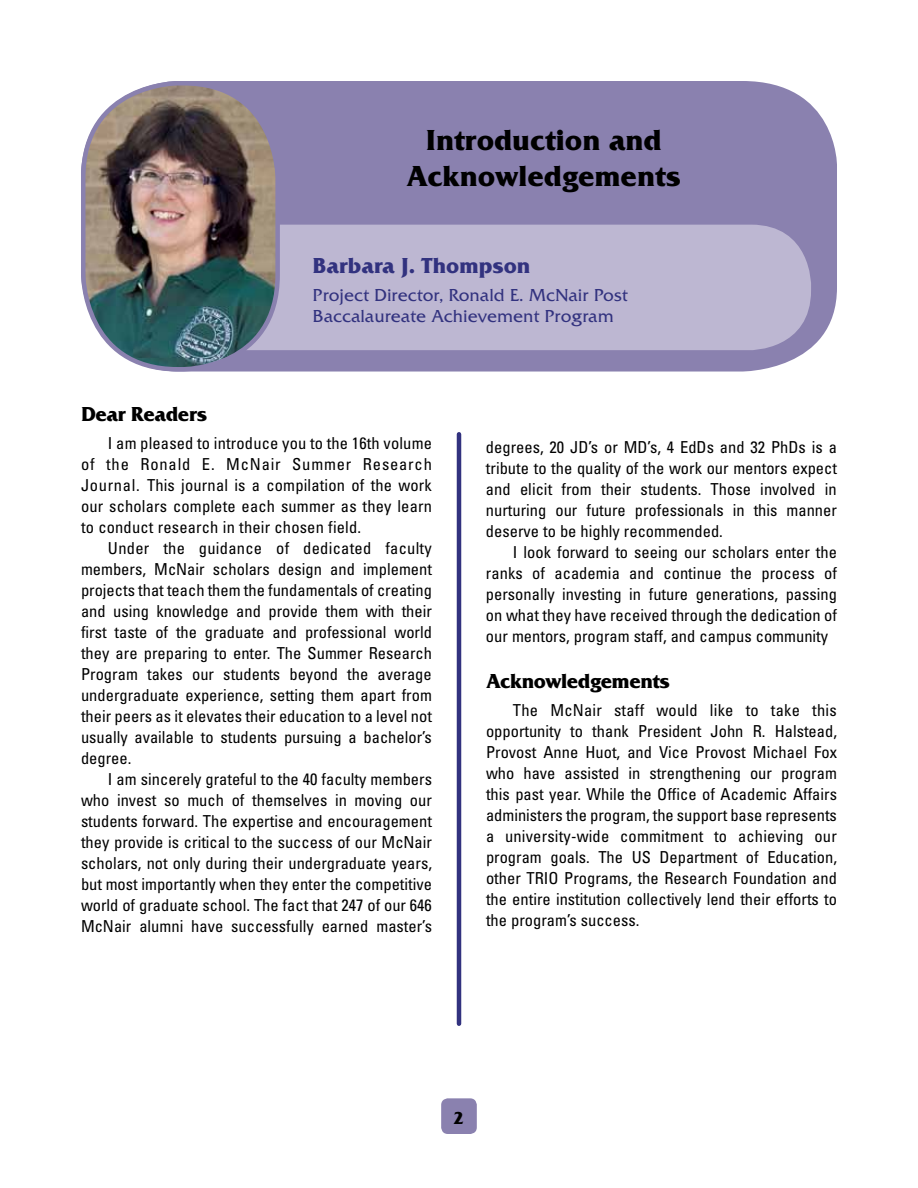
<style>
.page{position:relative;width:918px;height:1188px;background:#fff}
.page>*{position:absolute;margin:0;border:0;box-sizing:border-box;transform-origin:0 0}
.t1{font:700 30px/36px "Friz Quadrata Itc T";color:#000;text-align:center}
.t2{font:700 22.5px "Friz Quadrata Itc T";color:#32327f}
.t3{font:700 21px "Friz Quadrata Itc T";letter-spacing:-.02em;color:#000}
.t4{font:18px/21px "Friz Quadrata Itc T";color:#32327f}
.t5{font:700 18px "Friz Quadrata Itc T";color:#000}
.t6{font:condensed 16.5px/21px "Univers";color:#000;text-align:justify}
</style>
<div class="page">
<div style="left:81px;top:81px;width:756px;height:291px;background:#8a81af"></div>
<div style="left:124px;top:225px;width:687px;height:125px;background:#bdb7d2;border-radius:60px"></div>
<img style="left:83px;top:83px;width:195px;height:286px">
<div style="left:81px;top:81px;width:199px;height:291px;border:4px solid #8a81af;border-radius:94px"></div>
<hr style="left:457px;top:434px;width:4px;height:590px;background:#32327f">
<div style="left:441px;top:1098px;width:36px;height:36px;background:#8a81af;border-radius:7px"></div>
<h1 class="t1" style="left:406px;top:122px;width:276px">Introduction and<br>Acknowledgements</h1>
<h2 class="t2" style="left:313px;top:252px;width:219px">Barbara J. Thompson</h2>
<p class="t4" style="left:313px;top:284px;width:317px">Project Director, Ronald E. McNair Post<br>Baccalaureate Achievement Program</p>
<p class="t3" style="left:81px;top:402px;width:128px">Dear Readers</p>
<p class="t6" style="left:81px;top:432px;width:353px;text-indent:27px">I am pleased to introduce you to the 16th volume of the Ronald E. McNair Summer Research Journal. This journal is a compilation of the work our scholars complete each summer as they learn to conduct research in their chosen field.</p>
<p class="t6" style="left:81px;top:537px;width:353px;text-indent:27px">Under the guidance of dedicated faculty members, McNair scholars design and implement projects that teach them the fundamentals of creating and using knowledge and provide them with their first taste of the graduate and professional world they are preparing to enter. The Summer Research Program takes our students beyond the average undergraduate experience, setting them apart from their peers as it elevates their education to a level not usually available to students pursuing a bachelor’s degree.</p>
<p class="t6" style="left:81px;top:768px;width:353px;text-indent:27px">I am sincerely grateful to the 40 faculty members who invest so much of themselves in moving our students forward. The expertise and encouragement they provide is critical to the success of our McNair scholars, not only during their undergraduate years, but most importantly when they enter the competitive world of graduate school. The fact that 247 of our 646<br>McNair alumni have successfully earned master’s</p>
<p class="t6" style="left:486px;top:436px;width:353px">degrees, 20 JD’s or MD’s, 4 EdDs and 32 PhDs is a tribute to the quality of the work our mentors expect and elicit from their students. Those involved in nurturing our future professionals in this manner deserve to be highly recommended.</p>
<p class="t6" style="left:486px;top:541px;width:353px;text-indent:27px">I look forward to seeing our scholars enter the ranks of academia and continue the process of personally investing in future generations, passing on what they have received through the dedication of our mentors, program staff, and campus community</p>
<p class="t3" style="left:486px;top:669px;width:186px">Acknowledgements</p>
<p class="t6" style="left:486px;top:699px;width:353px;text-indent:27px">The McNair staff would like to take this opportunity to thank President John R. Halstead, Provost Anne Huot, and Vice Provost Michael Fox who have assisted in strengthening our program this past year. While the Office of Academic Affairs administers the program, the support base represents a university-wide commitment to achieving our program goals. The US Department of Education, other TRIO Programs, the Research Foundation and the entire institution collectively lend their efforts to the program’s success.</p>
<p class="t5" style="left:453px;top:1108px;width:12px">2</p>
</div>
